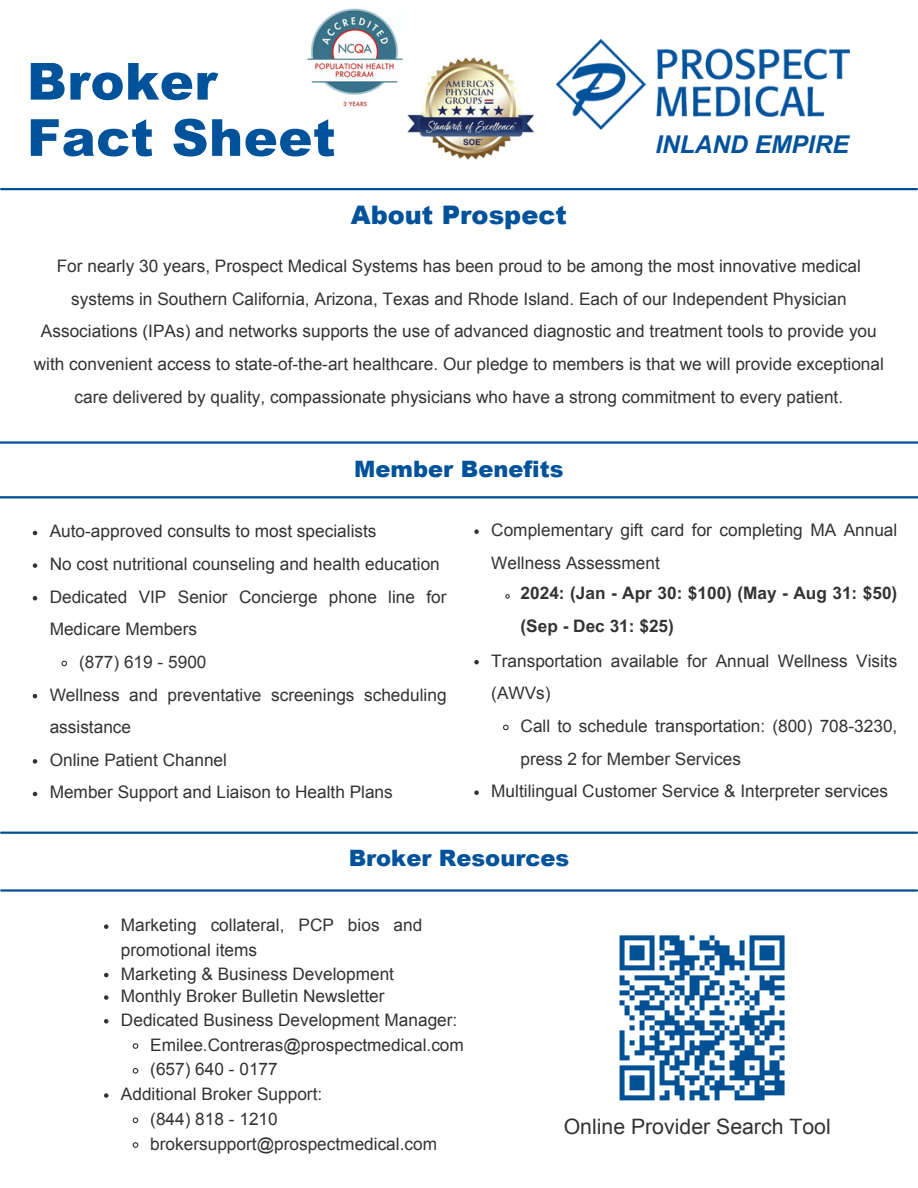
<style>
.page{position:relative;width:918px;height:1188px;background:#fff}
.page>*{position:absolute;margin:0;border:0;box-sizing:border-box;transform-origin:0 0}
.t1{font:900 51.15px/56.2px "Arial";letter-spacing:.01em;color:#00529b}
.t2{font:900 25.5px "Arial";color:#00529b}
.t3{font:italic 700 24.45px "Arial";color:#00529b}
.t4{font:900 22.5px "Arial";color:#00529b}
.t5{font:21.3px "Arial";color:#333}
.t6{font:17.25px/32.7px "Arial";color:#333}
.t7{font:700 17.25px/32.7px "Arial MT Pro";color:#333}
</style>
<div class="page">
<img style="left:557px;top:39px;width:292px;height:90px">
<img style="left:307px;top:8px;width:96px;height:99px">
<img style="left:408px;top:58px;width:126px;height:101px">
<hr style="left:1px;top:889px;width:916px;height:3px;background:#005096">
<svg style="left:104px;top:924px;width:5px;height:5px"></svg>
<svg style="left:104px;top:973px;width:5px;height:4px"></svg>
<svg style="left:104px;top:995px;width:5px;height:5px"></svg>
<svg style="left:104px;top:1019px;width:5px;height:5px"></svg>
<svg style="left:132px;top:1043px;width:7px;height:6px"></svg>
<svg style="left:132px;top:1068px;width:7px;height:6px"></svg>
<svg style="left:104px;top:1093px;width:5px;height:5px"></svg>
<svg style="left:132px;top:1117px;width:7px;height:7px"></svg>
<svg style="left:132px;top:1142px;width:7px;height:6px"></svg>
<svg style="left:619px;top:935px;width:166px;height:166px"></svg>
<hr style="left:1px;top:832px;width:916px;height:2px;background:#005096">
<hr style="left:0;top:496px;width:918px;height:2px;background:#005096">
<hr style="left:0;top:441px;width:918px;height:3px;background:#005096">
<svg style="left:33px;top:531px;width:4px;height:4px"></svg>
<svg style="left:33px;top:563px;width:4px;height:5px"></svg>
<svg style="left:33px;top:596px;width:4px;height:4px"></svg>
<svg style="left:61px;top:660px;width:6px;height:7px"></svg>
<svg style="left:33px;top:694px;width:4px;height:4px"></svg>
<svg style="left:33px;top:759px;width:4px;height:5px"></svg>
<svg style="left:33px;top:792px;width:4px;height:4px"></svg>
<svg style="left:474px;top:529px;width:5px;height:5px"></svg>
<svg style="left:505px;top:594px;width:5px;height:5px"></svg>
<svg style="left:474px;top:660px;width:5px;height:4px"></svg>
<svg style="left:503px;top:724px;width:6px;height:7px"></svg>
<svg style="left:474px;top:790px;width:5px;height:5px"></svg>
<hr style="left:1px;top:188px;width:916px;height:2px;background:#005096">
<h1 class="t1" style="left:27px;top:51px;width:310px">Broker<br>Fact Sheet</h1>
<h2 class="t3" style="left:655px;top:131px;width:195px">INLAND EMPIRE</h2>
<p class="t2" style="left:351px;top:196px;width:217px">About Prospect</p>
<p class="t6" style="left:34px;top:250px;width:852px;text-align:center">For nearly 30 years, Prospect Medical Systems has been proud to be among the most innovative medical systems in Southern California, Arizona, Texas and Rhode Island. Each of our Independent Physician Associations (IPAs) and networks supports the use of advanced diagnostic and treatment tools to provide you with convenient access to state-of-the-art healthcare. Our pledge to members is that we will provide exceptional care delivered by quality, compassionate physicians who have a strong commitment to every patient.</p>
<p class="t4" style="left:354px;top:452px;width:211px">Member Benefits</p>
<p class="t6" style="left:50px;top:515px;width:328px">Auto-approved consults to most specialists</p>
<p class="t6" style="left:50px;top:548px;width:392px">No cost nutritional counseling and health education</p>
<p class="t6" style="left:50px;top:580px;width:398px">Dedicated VIP Senior Concierge phone line for<br>Medicare Members</p>
<h4 class="t6" style="left:79px;top:646px;width:129px">(877) 619 - 5900</h4>
<p class="t6" style="left:50px;top:678px;width:398px">Wellness and preventative screenings scheduling assistance</p>
<p class="t6" style="left:50px;top:744px;width:179px">Online Patient Channel</p>
<p class="t6" style="left:50px;top:776px;width:345px">Member Support and Liaison to Health Plans</p>
<p class="t6" style="left:491px;top:514px;width:408px">Complementary gift card for completing MA Annual<br>Wellness Assessment</p>
<p class="t7" style="left:521px;top:579px;width:378px">2024: (Jan - Apr 30: $100) (May - Aug 31: $50) (Sep - Dec 31: $25)</p>
<p class="t6" style="left:491px;top:644px;width:408px">Transportation available for Annual Wellness Visits (AWVs)</p>
<p class="t6" style="left:521px;top:710px;width:378px">Call to schedule transportation: (800) 708-3230, press 2 for Member Services</p>
<p class="t6" style="left:491px;top:775px;width:398px">Multilingual Customer Service &amp; Interpreter services</p>
<p class="t4" style="left:349px;top:842px;width:222px">Broker Resources</p>
<h3 class="t6" style="left:121px;top:913px;width:303px;line-height:24.8px">Marketing collateral, PCP bios and promotional items</h3>
<p class="t6" style="left:121px;top:957px;width:275px">Marketing &amp; Business Development</p>
<h4 class="t6" style="left:121px;top:980px;width:265px">Monthly Broker Bulletin Newsletter</h4>
<p class="t6" style="left:121px;top:1003px;width:338px">Dedicated Business Development Manager:</p>
<p class="t6" style="left:150px;top:1028px;width:315px">Emilee.Contreras@prospectmedical.com</p>
<p class="t6" style="left:150px;top:1053px;width:129px">(657) 640 - 0177</p>
<p class="t6" style="left:121px;top:1078px;width:203px">Additional Broker Support:</p>
<p class="t6" style="left:150px;top:1102px;width:129px">(844) 818 - 1210</p>
<p class="t6" style="left:150px;top:1127px;width:288px">brokersupport@prospectmedical.com</p>
<p class="t5" style="left:564px;top:1114px;width:269px">Online Provider Search Tool</p>
</div>
